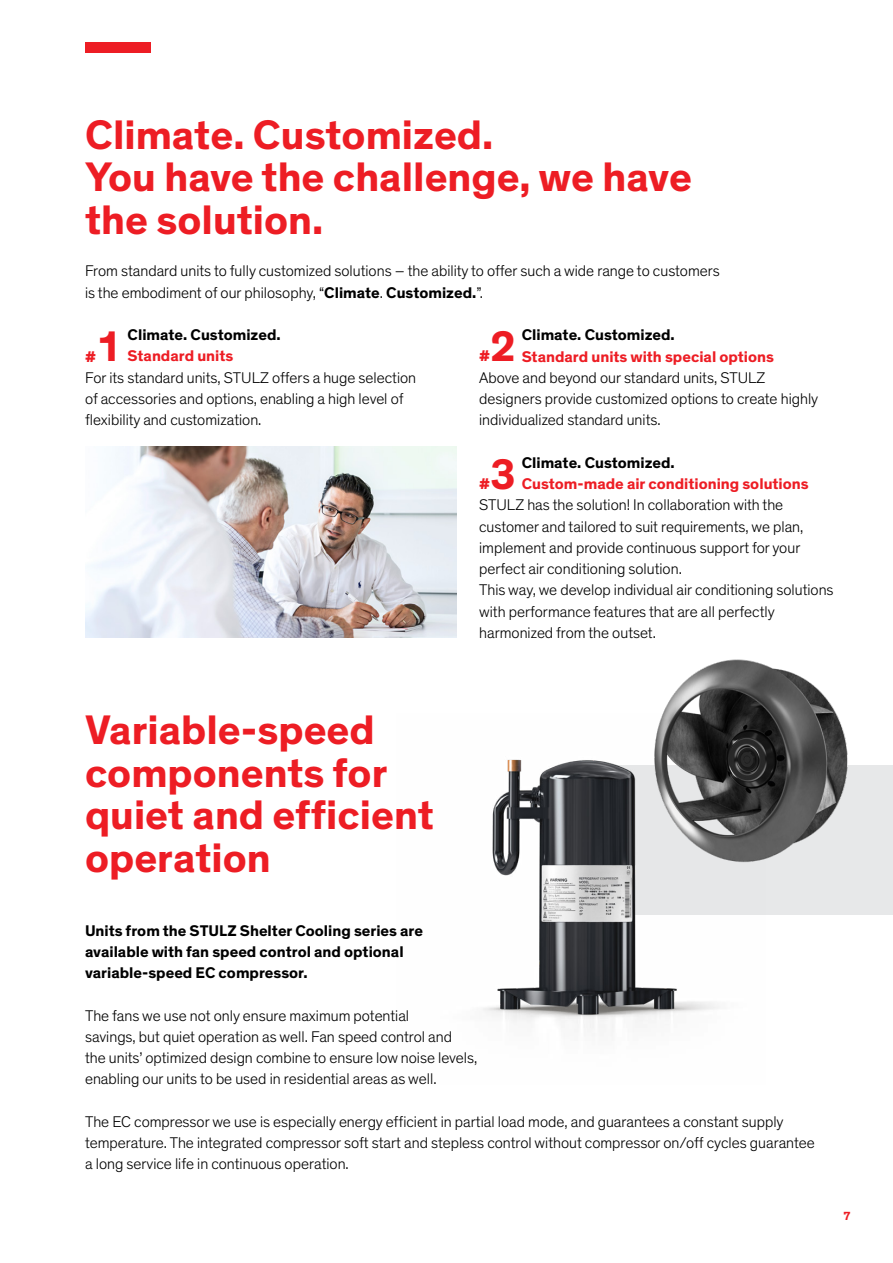
<style>
.page{position:relative;width:893px;height:1263px;background:#fff}
.page>*{position:absolute;margin:0;border:0;box-sizing:border-box;transform-origin:0 0}
.t1{font:700 43.5px "Theinhardt";color:#ed1d24}
.t2{font:700 42px/42.5px "Theinhardt";color:#ed1d24}
.t3{font:300 15.75px/21.3px "Theinhardt";color:#000}
.t4{font:700 15.75px/21.3px "Theinhardt";color:#000}
.t5{font:700 15.75px "Theinhardt";color:#ed1d24}
.t6{font:700 12px "Theinhardt";color:#ed1d24}
.s1{font-weight:700}
</style>
<div class="page">
<div style="left:85px;top:43px;width:66px;height:10px;background:#ed1d24"></div>
<div style="left:588px;top:765px;width:305px;height:149px;background:#e7e8e9"></div>
<img style="left:663px;top:659px;width:185px;height:200px">
<img style="left:483px;top:713px;width:282px;height:319px">
<img style="left:85px;top:446px;width:371px;height:192px">
<h2 class="t2" style="left:85px;top:114px;width:608px">Climate. Customized.<br>You have the challenge, we have the solution.</h2>
<p class="t3" style="left:85px;top:261px;width:636px">From standard units to fully customized solutions – the ability to offer such a wide range to customers is the embodiment of our philosophy, “<span class="s1">Climate</span>. <span class="s1">Customized.</span>”.</p>
<p class="t4" style="left:128px;top:325px;width:155px">Climate. Customized.</p>
<p class="t5" style="left:128px;top:346px;width:107px">Standard units</p>
<p class="t3" style="left:85px;top:367px;width:333px">For its standard units, STULZ offers a huge selection of accessories and options, enabling a high level of flexibility and customization.</p>
<h1 class="t1" style="left:96px;top:320px;width:27px">1</h1>
<p class="t5" style="left:85px;top:346px;width:12px">#</p>
<p class="t4" style="left:522px;top:325px;width:155px">Climate. Customized.</p>
<p class="t5" style="left:522px;top:346px;width:254px">Standard units with special options</p>
<p class="t3" style="left:479px;top:367px;width:341px">Above and beyond our standard units, STULZ designers provide customized options to create highly individualized standard units.</p>
<p class="t4" style="left:522px;top:452px;width:155px">Climate. Customized.</p>
<p class="t5" style="left:522px;top:474px;width:288px">Custom-made air conditioning solutions</p>
<p class="t3" style="left:479px;top:495px;width:356px">STULZ has the solution! In collaboration with the customer and tailored to suit requirements, we plan, implement and provide continuous support for your perfect air conditioning solution.<br>This way, we develop individual air conditioning solutions with performance features that are all perfectly harmonized from the outset.</p>
<h1 class="t1" style="left:490px;top:320px;width:27px">2</h1>
<p class="t5" style="left:479px;top:346px;width:12px">#</p>
<h1 class="t1" style="left:490px;top:447px;width:27px">3</h1>
<p class="t5" style="left:479px;top:474px;width:12px">#</p>
<h2 class="t2" style="left:85px;top:710px;width:350px">Variable-speed components for quiet and efficient operation</h2>
<p class="t4" style="left:85px;top:920px;width:340px">Units from the STULZ Shelter Cooling series are available with fan speed control and optional variable-speed EC compressor.</p>
<p class="t3" style="left:85px;top:1005px;width:368px">The fans we use not only ensure maximum potential savings, but quiet operation as well. Fan speed control and</p>
<p class="t3" style="left:85px;top:1047px;width:394px">the units’ optimized design combine to ensure low noise levels, enabling our units to be used in residential areas as well.</p>
<p class="t3" style="left:85px;top:1111px;width:731px">The EC compressor we use is especially energy efficient in partial load mode, and guarantees a constant supply temperature. The integrated compressor soft start and stepless control without compressor on/off cycles guarantee a long service life in continuous operation.</p>
<p class="t6" style="left:843px;top:1209px;width:9px">7</p>
</div>
